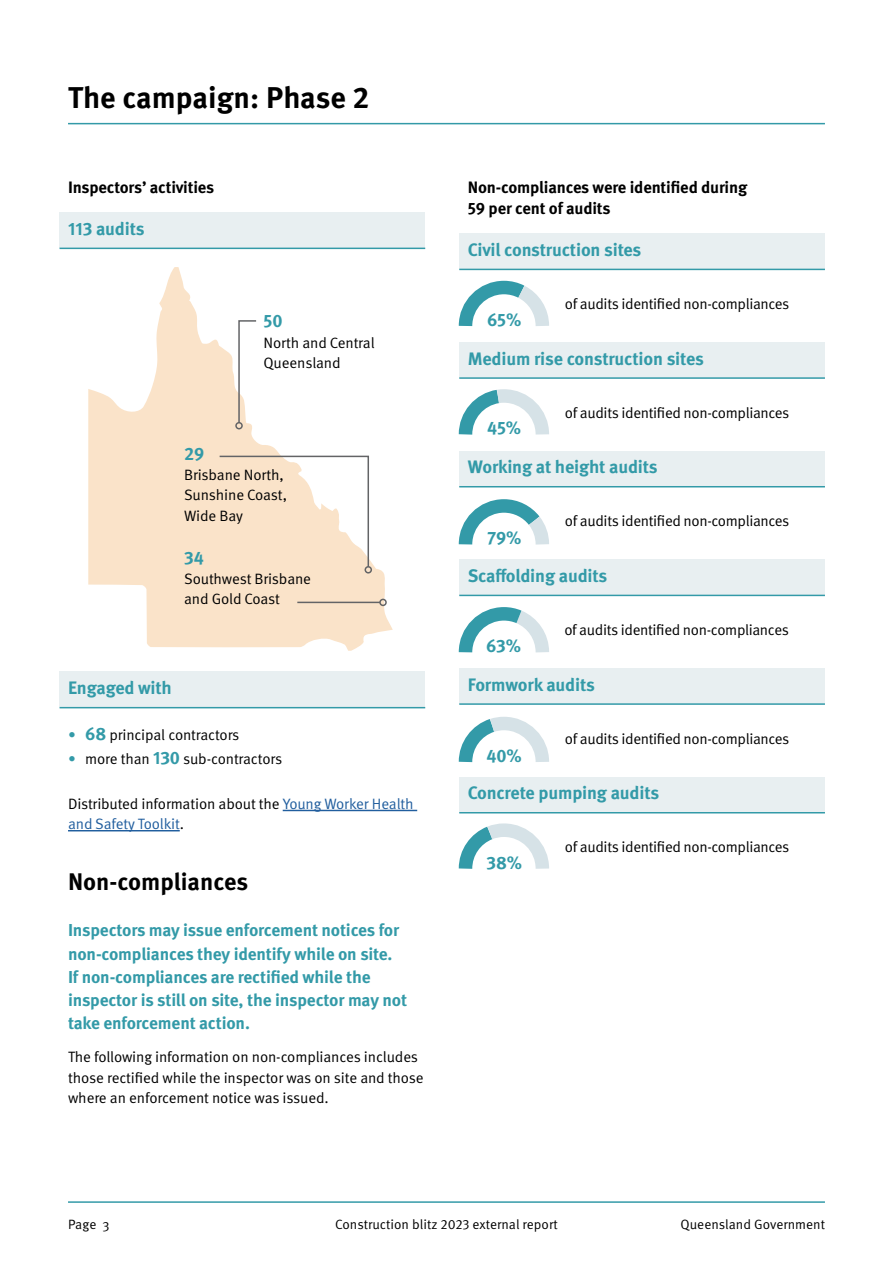
<style>
.page{position:relative;width:893px;height:1263px;background:#fff}
.page>*{position:absolute;margin:0;border:0;box-sizing:border-box;transform-origin:0 0}
.t1{font:700 30px "Meta Pro";color:#000}
.t2{font:700 24px "Meta Pro";color:#000}
.t3{font:700 18px "Meta Pro";letter-spacing:-.01em;color:#339aa8}
.t4{font:700 17.25px/23.2px "Meta Pro";letter-spacing:-.01em;color:#339aa8}
.t5{font:700 16.5px/21px "Meta Pro";letter-spacing:-.01em;color:#000}
.t6{font:15px/20.2px "Meta Pro";letter-spacing:-.02em;color:#000}
.t7{font:15px/20.2px "Meta Pro";letter-spacing:-.01em;color:#215e9e}
.t8{font:13.5px "Meta Pro";color:#000}
.s1{color:#339aa8}
.s2{font-weight:700;font-size:18px;color:#339aa8}
.s3{color:#000}
</style>
<div class="page">
<hr style="left:68px;top:1201px;width:757px;height:2px;background:#339aa8">
<hr style="left:68px;top:123px;width:757px;height:1px;background:#339aa8">
<div style="left:60px;top:213px;width:365px;height:35px;background:#e8eff1"></div>
<hr style="left:60px;top:248px;width:365px;height:1px;background:#339aa8">
<div style="left:60px;top:672px;width:365px;height:35px;background:#e8eff1"></div>
<hr style="left:60px;top:707px;width:365px;height:1px;background:#339aa8">
<hr style="left:283px;top:810px;width:134px;height:1px;background:#215e9e">
<hr style="left:68px;top:830px;width:112px;height:1px;background:#215e9e">
<div style="left:459px;top:234px;width:366px;height:35px;background:#e8eff1"></div>
<hr style="left:459px;top:269px;width:366px;height:1px;background:#339aa8">
<div style="left:459px;top:342px;width:366px;height:35px;background:#e8eff1"></div>
<hr style="left:459px;top:377px;width:366px;height:2px;background:#339aa8">
<div style="left:459px;top:451px;width:366px;height:35px;background:#e8eff1"></div>
<hr style="left:459px;top:486px;width:366px;height:1px;background:#339aa8">
<div style="left:459px;top:560px;width:366px;height:35px;background:#e8eff1"></div>
<hr style="left:459px;top:595px;width:366px;height:1px;background:#339aa8">
<div style="left:459px;top:668px;width:366px;height:35px;background:#e8eff1"></div>
<hr style="left:459px;top:703px;width:366px;height:2px;background:#339aa8">
<div style="left:459px;top:777px;width:366px;height:35px;background:#e8eff1"></div>
<hr style="left:459px;top:812px;width:366px;height:1px;background:#339aa8">
<svg style="left:458px;top:280px;width:91px;height:47px"></svg>
<svg style="left:458px;top:389px;width:91px;height:46px"></svg>
<svg style="left:458px;top:499px;width:91px;height:46px"></svg>
<svg style="left:458px;top:607px;width:91px;height:46px"></svg>
<svg style="left:458px;top:717px;width:91px;height:46px"></svg>
<svg style="left:458px;top:823px;width:91px;height:46px"></svg>
<svg style="left:88px;top:267px;width:305px;height:384px;fill:#fae6cf"></svg>
<svg style="left:238px;top:319px;width:20px;height:105px"></svg>
<div style="left:235px;top:422px;width:8px;height:7px;border:2px solid #636466;border-radius:50%"></div>
<svg style="left:218px;top:455px;width:152px;height:113px"></svg>
<div style="left:365px;top:566px;width:7px;height:7px;border:2px solid #636466;border-radius:50%"></div>
<hr style="left:297px;top:602px;width:83px;height:1px;background:#636466">
<div style="left:379px;top:599px;width:8px;height:7px;border:2px solid #636466;border-radius:50%"></div>
<h1 class="t1" style="left:68px;top:74px;width:303px">The campaign: Phase 2</h1>
<p class="t5" style="left:68px;top:176px;width:148px">Inspectors’ activities</p>
<p class="t3" style="left:68px;top:214px;width:78px">113 audits</p>
<p class="t3" style="left:264px;top:307px;width:20px">50</p>
<p class="t6" style="left:264px;top:331px;width:113px">North and Central<br>Queensland</p>
<p class="t3" style="left:184px;top:439px;width:22px">29</p>
<p class="t6" style="left:184px;top:464px;width:104px">Brisbane North,<br>Sunshine Coast,<br>Wide Bay</p>
<p class="t3" style="left:184px;top:543px;width:21px">34</p>
<p class="t6" style="left:184px;top:568px;width:128px">Southwest Brisbane and Gold Coast</p>
<p class="t3" style="left:68px;top:674px;width:105px">Engaged with</p>
<p class="t6" style="left:68px;top:724px;width:173px"><span class="s1">•</span> <span class="s2">68</span> principal contractors</p>
<p class="t6" style="left:68px;top:748px;width:216px"><span class="s1">•</span> more than <span class="s2">130</span> sub-contractors</p>
<p class="t7" style="left:68px;top:792px;width:347px"><span class="s3">Distributed information about the</span> Young Worker Health and Safety Toolkit<span class="s3">.</span></p>
<h2 class="t2" style="left:68px;top:862px;width:182px">Non-compliances</h2>
<p class="t4" style="left:68px;top:917px;width:341px">Inspectors may issue enforcement notices for non-compliances they identify while on site.<br>If non-compliances are rectified while the inspector is still on site, the inspector may not take enforcement action.</p>
<p class="t6" style="left:68px;top:1046px;width:357px">The following information on non-compliances includes those rectified while the inspector was on site and those where an enforcement notice was issued.</p>
<p class="t5" style="left:468px;top:176px;width:281px">Non-compliances were identified during<br>59 per cent of audits</p>
<p class="t3" style="left:468px;top:236px;width:175px">Civil construction sites</p>
<p class="t6" style="left:565px;top:293px;width:226px">of audits identified non-compliances</p>
<p class="t3" style="left:468px;top:344px;width:238px">Medium rise construction sites</p>
<p class="t3" style="left:487px;top:306px;width:36px">65%</p>
<p class="t6" style="left:565px;top:401px;width:226px">of audits identified non-compliances</p>
<p class="t3" style="left:468px;top:453px;width:191px">Working at height audits</p>
<p class="t6" style="left:565px;top:510px;width:226px">of audits identified non-compliances</p>
<p class="t3" style="left:468px;top:562px;width:141px">Scaffolding audits</p>
<p class="t6" style="left:564px;top:619px;width:226px">of audits identified non-compliances</p>
<p class="t3" style="left:468px;top:670px;width:129px">Formwork audits</p>
<p class="t3" style="left:487px;top:414px;width:36px">45%</p>
<p class="t3" style="left:487px;top:524px;width:36px">79%</p>
<p class="t3" style="left:486px;top:632px;width:36px">63%</p>
<p class="t6" style="left:565px;top:727px;width:226px">of audits identified non-compliances</p>
<p class="t3" style="left:468px;top:779px;width:193px">Concrete pumping audits</p>
<p class="t6" style="left:565px;top:836px;width:226px">of audits identified non-compliances</p>
<p class="t3" style="left:487px;top:742px;width:37px">40%</p>
<p class="t3" style="left:486px;top:848px;width:37px">38%</p>
<p class="t8" style="left:68px;top:1214px;width:43px">Page 3</p>
<p class="t8" style="left:335px;top:1214px;width:224px">Construction blitz 2023 external report</p>
<p class="t8" style="left:681px;top:1214px;width:146px">Queensland Government</p>
</div>
